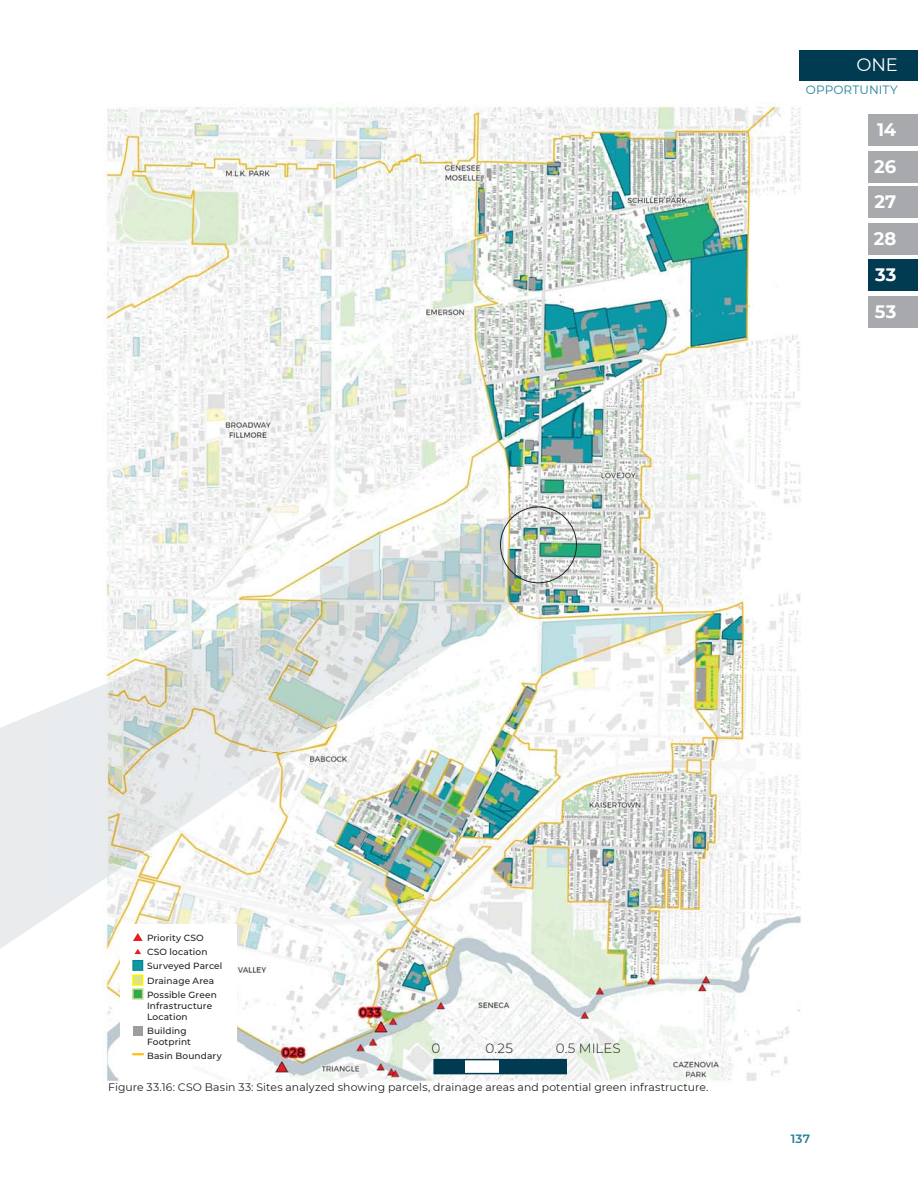
<style>
.page{position:relative;width:918px;height:1188px;background:#fff}
.page>*{position:absolute;margin:0;border:0;box-sizing:border-box;transform-origin:0 0}
.t1{font:700 18px/36.5px "Montserrat";letter-spacing:.005em;color:#fff;text-align:justify}
.t2{font:18px "Montserrat";color:#fff}
.t3{font:300 13.5px "Montserrat";color:#231f20}
.t4{font:12px "Montserrat";letter-spacing:.01em;color:#1d8097}
.t5{font:600 12px "Montserrat";color:#1d8097}
.t6{font:10.8px "Montserrat";letter-spacing:.01em;color:#231f20}
.t7{font:500 9px/14.4px "Montserrat";letter-spacing:.015em;color:#231f20}
</style>
<div class="page">
<img style="left:103px;top:50px;width:815px;height:1032px">
<div style="left:800px;top:50px;width:118px;height:30px;background:#003b52"></div>
<div style="left:869px;top:114px;width:49px;height:32px;background:#a7a9ac"></div>
<div style="left:869px;top:223px;width:49px;height:32px;background:#a7a9ac"></div>
<div style="left:869px;top:259px;width:49px;height:32px;background:#003b52"></div>
<div style="left:869px;top:296px;width:49px;height:32px;background:#a7a9ac"></div>
<div style="left:869px;top:151px;width:49px;height:32px;background:#a7a9ac"></div>
<div style="left:869px;top:186px;width:49px;height:32px;background:#a7a9ac"></div>
<img style="left:397px;top:508px;width:149px;height:148px">
<img style="left:248px;top:557px;width:150px;height:196px">
<img style="left:148px;top:606px;width:100px;height:246px">
<img style="left:50px;top:655px;width:99px;height:246px">
<img style="left:397px;top:655px;width:43px;height:28px">
<img style="left:248px;top:753px;width:46px;height:31px">
<img style="left:49px;top:900px;width:25px;height:16px">
<div style="left:500px;top:507px;width:77px;height:76px;border:1px solid #231f20;border-radius:50%"></div>
<div style="left:120px;top:924px;width:117px;height:142px;background:#fff"></div>
<div style="left:133px;top:961px;width:10px;height:9px;background:#1097a6"></div>
<div style="left:132px;top:960px;width:11px;height:11px;border:1px solid #008694"></div>
<div style="left:133px;top:975px;width:10px;height:10px;background:#dae583"></div>
<div style="left:132px;top:974px;width:11px;height:12px;border:2px solid #fff200"></div>
<svg style="left:134px;top:949px;width:7px;height:5px"></svg>
<svg style="left:133px;top:933px;width:10px;height:8px"></svg>
<div style="left:133px;top:989px;width:10px;height:10px;background:#32a949"></div>
<div style="left:132px;top:988px;width:11px;height:12px;border:2px solid #b9d986"></div>
<div style="left:133px;top:1026px;width:10px;height:10px;background:#9d9d9f"></div>
<svg style="left:132px;top:1053px;width:12px;height:2px"></svg>
<div style="left:434px;top:1060px;width:32px;height:14px;background:#003b52"></div>
<div style="left:466px;top:1060px;width:33px;height:14px;background:#fff"></div>
<div style="left:499px;top:1060px;width:68px;height:14px;background:#003b52"></div>
<div style="left:433px;top:1059px;width:134px;height:15px;border:2px solid #003b52"></div>
<h1 class="t2" style="left:857px;top:54px;width:43px">ONE</h1>
<h3 class="t4" style="left:806px;top:82px;width:93px">OPPORTUNITY</h3>
<h1 class="t1" style="left:877px;top:111px;width:21px">14</h1>
<h1 class="t1" style="left:874px;top:148px;width:24px;line-height:35.7px">26<br>27</h1>
<h1 class="t1" style="left:874px;top:220px;width:24px">28<br>33<br>53</h1>
<p class="t7" style="left:147px;top:931px;width:77px">Priority CSO<br>CSO location<br>Surveyed Parcel<br>Drainage Area<br>Possible Green</p>
<p class="t7" style="left:147px;top:1001px;width:67px;line-height:10.8px">Infrastructure<br>Location</p>
<p class="t7" style="left:147px;top:1026px;width:45px;line-height:10.8px">Building<br>Footprint</p>
<p class="t7" style="left:147px;top:1049px;width:76px">Basin Boundary</p>
<h2 class="t3" style="left:432px;top:1042px;width:10px">0</h2>
<h2 class="t3" style="left:485px;top:1042px;width:29px">0.25</h2>
<h2 class="t3" style="left:556px;top:1042px;width:67px">0.5 MILES</h2>
<p class="t6" style="left:108px;top:1080px;width:602px">Figure 33.16: CSO Basin 33: Sites analyzed showing parcels, drainage areas and potential green infrastructure.</p>
<h3 class="t5" style="left:791px;top:1132px;width:21px">137</h3>
</div>
